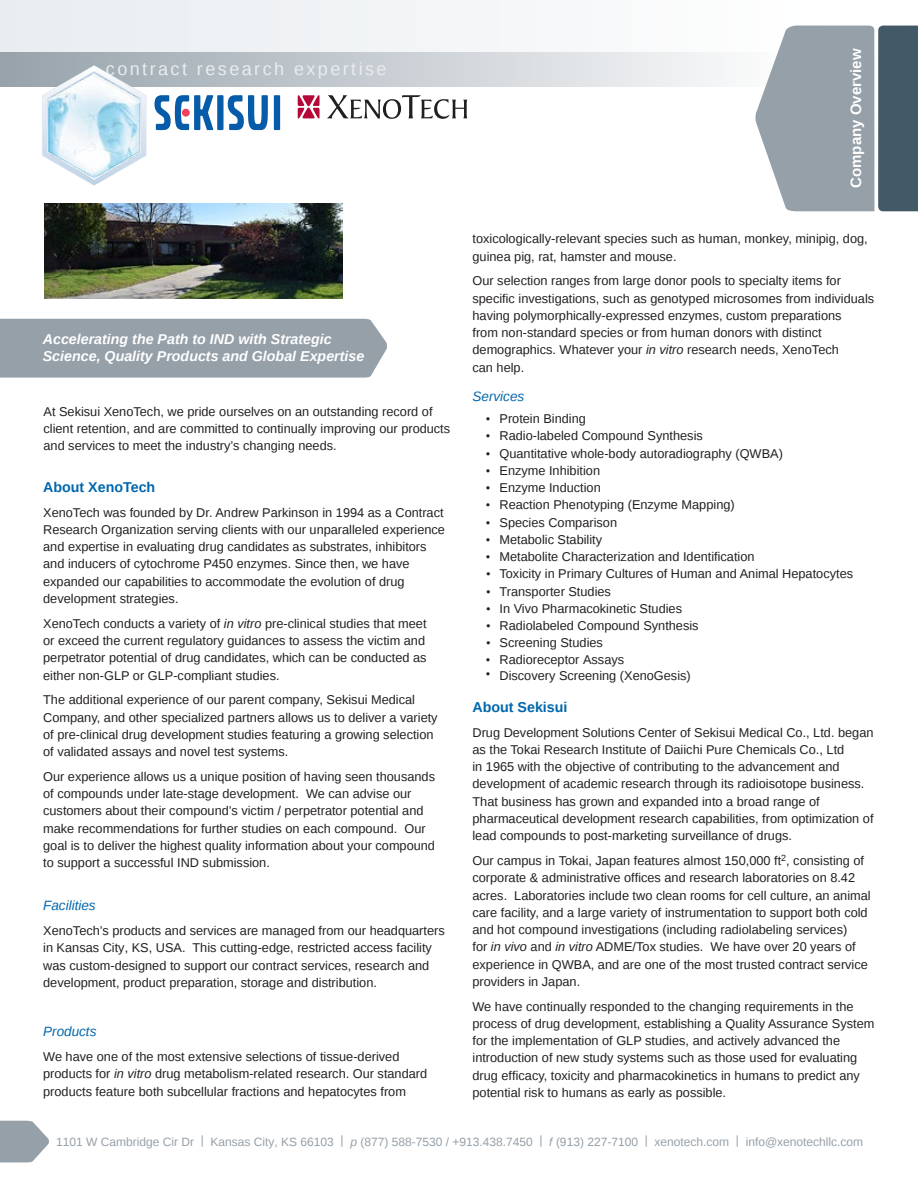
<style>
.page{position:relative;width:918px;height:1188px;background:#fff}
.page>*{position:absolute;margin:0;border:0;box-sizing:border-box;transform-origin:0 0}
.t1{font:18px "Liberation Sans";letter-spacing:.135em;color:#e9edef}
.t2{font:700 15px "Liberation Sans";color:#fff}
.t3{font:italic 700 14.25px/17.1px "Liberation Sans";color:#fff}
.t4{font:700 14.25px "Liberation Sans";color:#0067ac}
.t5{font:italic 13.5px "Liberation Sans";color:#0067ac}
.t6{font:12.75px/17.2px "Liberation Sans";color:#231f20}
.t7{font:12px "Liberation Sans";color:#95a0a9}
.s1{font-style:italic}
.s2{font-family:"Times New Roman"}
</style>
<div class="page">
<div style="left:0;top:0;width:800px;height:52px;background:#f2f4f6"></div>
<div style="left:0;top:52px;width:800px;height:34px;background:linear-gradient(to right,#97a2ab,#fefefe)"></div>
<div style="left:217px;top:95px;width:7px;height:35px;background:#075ca9"></div>
<div style="left:274px;top:95px;width:6px;height:35px;background:#075ca9"></div>
<svg style="left:228px;top:95px;width:40px;height:35px"></svg>
<svg style="left:154px;top:95px;width:59px;height:35px"></svg>
<div style="left:182px;top:109px;width:8px;height:8px;background:#ef4157;border-radius:50%"></div>
<svg style="left:327px;top:95px;width:140px;height:24px"></svg>
<svg style="left:298px;top:95px;width:22px;height:24px"></svg>
<svg style="left:755px;top:26px;width:163px;height:185px;background:#8d99a3"></svg>
<div style="left:0;top:319px;width:387px;height:59px;background:#95a0a9"></div>
<img style="left:44px;top:204px;width:299px;height:94px">
<svg style="left:0;top:1121px;width:49px;height:41px;background:#a5afb6"></svg>
<svg style="left:42px;top:65px;width:104px;height:121px"></svg>
<h1 class="t1" style="left:106px;top:58px;width:282px">contract research expertise</h1>
<p class="t2" style="left:846px;top:188px;width:141px;rotate:-90deg">Company Overview</p>
<p class="t6" style="left:472px;top:231px;width:397px">toxicologically-relevant species such as human, monkey, minipig, dog, guinea pig, rat, hamster and mouse.</p>
<p class="t6" style="left:472px;top:273px;width:403px">Our selection ranges from large donor pools to specialty items for specific investigations, such as genotyped microsomes from individuals having polymorphically-expressed enzymes, custom preparations<br>from non-standard species or from human donors with distinct demographics. Whatever your <span class="s1">in vitro</span> research needs, XenoTech<br>can help.</p>
<p class="t5" style="left:472px;top:388px;width:53px">Services</p>
<p class="t6" style="left:486px;top:411px;width:101px"><span class="s2">•</span> Protein Binding</p>
<p class="t6" style="left:486px;top:428px;width:218px"><span class="s2">•</span> Radio-labeled Compound Synthesis</p>
<p class="t6" style="left:486px;top:445px;width:298px"><span class="s2">•</span> Quantitative whole-body autoradiography (QWBA)</p>
<p class="t6" style="left:486px;top:462px;width:116px"><span class="s2">•</span> Enzyme Inhibition</p>
<p class="t6" style="left:486px;top:480px;width:116px"><span class="s2">•</span> Enzyme Induction</p>
<p class="t6" style="left:486px;top:497px;width:250px"><span class="s2">•</span> Reaction Phenotyping (Enzyme Mapping)</p>
<p class="t6" style="left:486px;top:514px;width:133px"><span class="s2">•</span> Species Comparison</p>
<p class="t6" style="left:486px;top:531px;width:118px"><span class="s2">•</span> Metabolic Stability</p>
<p class="t6" style="left:486px;top:549px;width:270px"><span class="s2">•</span> Metabolite Characterization and Identification</p>
<p class="t6" style="left:486px;top:566px;width:369px"><span class="s2">•</span> Toxicity in Primary Cultures of Human and Animal Hepatocytes</p>
<p class="t6" style="left:486px;top:583px;width:127px"><span class="s2">•</span> Transporter Studies</p>
<p class="t6" style="left:486px;top:600px;width:198px"><span class="s2">•</span> In Vivo Pharmacokinetic Studies</p>
<p class="t6" style="left:486px;top:618px;width:214px"><span class="s2">•</span> Radiolabeled Compound Synthesis</p>
<p class="t6" style="left:486px;top:635px;width:118px"><span class="s2">•</span> Screening Studies</p>
<p class="t3" style="left:43px;top:330px;width:323px">Accelerating the Path to IND with Strategic<br>Science, Quality Products and Global Expertise</p>
<p class="t6" style="left:43px;top:403px;width:408px">At Sekisui XenoTech, we pride ourselves on an outstanding record of client retention, and are committed to continually improving our products and services to meet the industry’s changing needs.</p>
<p class="t4" style="left:43px;top:477px;width:114px">About XenoTech</p>
<p class="t6" style="left:43px;top:504px;width:403px">XenoTech was founded by Dr. Andrew Parkinson in 1994 as a Contract Research Organization serving clients with our unparalleled experience and expertise in evaluating drug candidates as substrates, inhibitors and inducers of cytochrome P450 enzymes. Since then, we have expanded our capabilities to accommodate the evolution of drug development strategies.</p>
<p class="t6" style="left:43px;top:615px;width:385px;text-align:justify">XenoTech conducts a variety of <span class="s1">in vitro</span> pre-clinical studies that meet or exceed the current regulatory guidances to assess the victim and perpetrator potential of drug candidates, which can be conducted as either non-GLP or GLP-compliant studies.</p>
<p class="t6" style="left:43px;top:692px;width:396px">The additional experience of our parent company, Sekisui Medical Company, and other specialized partners allows us to deliver a variety of pre-clinical drug development studies featuring a growing selection of validated assays and novel test systems.</p>
<p class="t6" style="left:43px;top:768px;width:393px">Our experience allows us a unique position of having seen thousands of compounds under late-stage development. We can advise our customers about their compound’s victim / perpetrator potential and make recommendations for further studies on each compound. Our goal is to deliver the highest quality information about your compound to support a successful IND submission.</p>
<p class="t5" style="left:43px;top:897px;width:54px">Facilities</p>
<p class="t6" style="left:43px;top:923px;width:403px">XenoTech’s products and services are managed from our headquarters in Kansas City, KS, USA. This cutting-edge, restricted access facility was custom-designed to support our contract services, research and development, product preparation, storage and distribution.</p>
<p class="t5" style="left:43px;top:1023px;width:55px">Products</p>
<p class="t6" style="left:43px;top:1049px;width:386px">We have one of the most extensive selections of tissue-derived products for <span class="s1">in vitro</span> drug metabolism-related research. Our standard products feature both subcellular fractions and hepatocytes from</p>
<p class="t7" style="left:56px;top:1135px;width:809px">1101 W Cambridge Cir Dr | Kansas City, KS 66103 | <span class="s1">p</span> (877) 588-7530 / +913.438.7450 | <span class="s1">f</span> (913) 227-7100 | xenotech.com | info@xenotechllc.com</p>
<p class="t6" style="left:486px;top:651px;width:140px"><span class="s2">•</span> Radioreceptor Assays</p>
<p class="t6" style="left:486px;top:667px;width:206px"><span class="s2">•</span> Discovery Screening (XenoGesis)</p>
<p class="t4" style="left:472px;top:697px;width:97px">About Sekisui</p>
<p class="t6" style="left:472px;top:724px;width:403px">Drug Development Solutions Center of Sekisui Medical Co., Ltd. began as the Tokai Research Institute of Daiichi Pure Chemicals Co., Ltd<br>in 1965 with the objective of contributing to the advancement and development of academic research through its radioisotope business.<br>That business has grown and expanded into a broad range of pharmaceutical development research capabilities, from optimization of lead compounds to post-marketing surveillance of drugs.</p>
<p class="t6" style="left:472px;top:853px;width:400px">Our campus in Tokai, Japan features almost 150,000 ft<sup>2</sup>, consisting of corporate &amp; administrative offices and research laboratories on 8.42 acres. Laboratories include two clean rooms for cell culture, an animal care facility, and a large variety of instrumentation to support both cold and hot compound investigations (including radiolabeling services)<br>for <span class="s1">in vivo</span> and <span class="s1">in vitro</span> ADME/Tox studies. We have over 20 years of experience in QWBA, and are one of the most trusted contract service providers in Japan.</p>
<p class="t6" style="left:473px;top:998px;width:403px">We have continually responded to the changing requirements in the process of drug development, establishing a Quality Assurance System for the implementation of GLP studies, and actively advanced the introduction of new study systems such as those used for evaluating drug efficacy, toxicity and pharmacokinetics in humans to predict any potential risk to humans as early as possible.</p>
</div>
